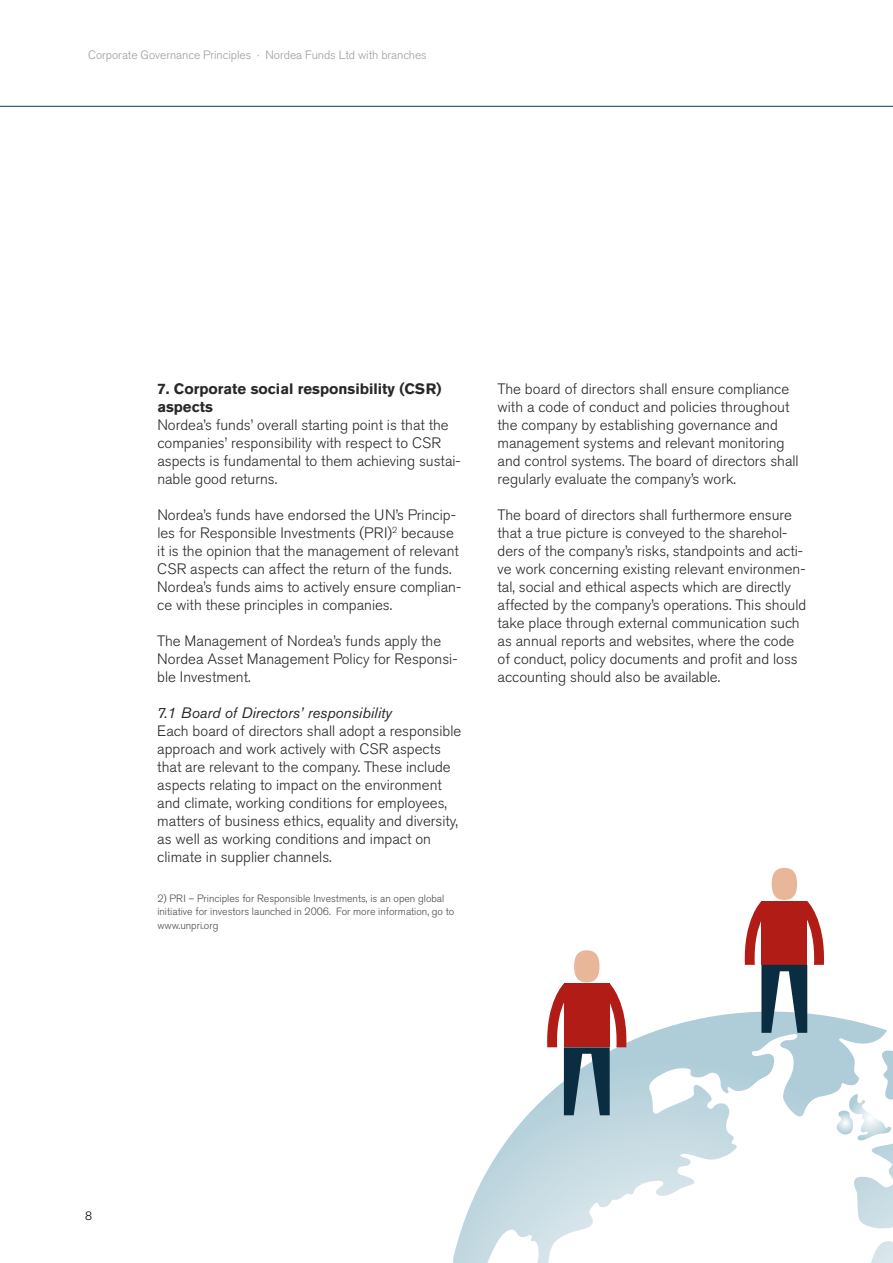
<style>
.page{position:relative;width:893px;height:1263px;background:#fff}
.page>*{position:absolute;margin:0;border:0;box-sizing:border-box;transform-origin:0 0}
.t1{font:300 15px/18px "Akzidenz Grotesk BE";color:#282827}
.t2{font:700 15px/18px "Akzidenz Grotesk BE";color:#282827}
.t3{font:italic 15px "Akzidenz Grotesk BE";color:#282827}
.t4{font:300 12px "Akzidenz Grotesk BE";letter-spacing:-.005em;color:#9d9d9c}
.t5{font:300 12px "Akzidenz Grotesk BE";color:#000}
.t6{font:300 10.5px/13.5px "Akzidenz Grotesk BE";color:#4a4a49}
</style>
<div class="page">
<hr style="left:0;top:106px;width:893px;height:1px;background:#003a63">
<svg style="left:453px;top:1012px;width:434px;height:251px"></svg>
<svg style="left:837px;top:1050px;width:56px;height:213px"></svg>
<div style="left:772px;top:868px;width:25px;height:32px;background:#e8b699;border-radius:50%"></div>
<svg style="left:743px;top:901px;width:83px;height:132px"></svg>
<div style="left:574px;top:950px;width:25px;height:32px;background:#e8b699;border-radius:50%"></div>
<svg style="left:545px;top:983px;width:83px;height:132px"></svg>
<p class="t4" style="left:88px;top:48px;width:340px">Corporate Governance Principles · Nordea Funds Ltd with branches</p>
<p class="t2" style="left:157px;top:380px;width:286px">7. Corporate social responsibility (CSR) aspects</p>
<p class="t1" style="left:157px;top:416px;width:305px">Nordea’s funds’ overall starting point is that the companies’ responsibility with respect to CSR aspects is fundamental to them achieving sustai&shy;nable good returns.</p>
<p class="t1" style="left:157px;top:506px;width:305px">Nordea’s funds have endorsed the UN’s Princip&shy;les for Responsible Investments (PRI)<sup>2</sup> because it is the opinion that the management of relevant CSR aspects can affect the return of the funds.<br>Nordea’s funds aims to actively ensure complian&shy;ce with these principles in companies.</p>
<p class="t1" style="left:157px;top:632px;width:302px">The Management of Nordea’s funds apply the<br>Nordea Asset Management Policy for Responsi&shy;ble Investment.</p>
<p class="t3" style="left:157px;top:704px;width:236px">7.1 Board of Directors’ responsibility</p>
<p class="t1" style="left:157px;top:722px;width:306px">Each board of directors shall adopt a responsible approach and work actively with CSR aspects that are relevant to the company. These include aspects relating to impact on the environment and climate, working conditions for employees, matters of business ethics, equality and diversity, as well as working conditions and impact on climate in supplier channels.</p>
<p class="t6" style="left:157px;top:891px;width:298px">2) PRI – Principles for Responsible Investments, is an open global initiative for investors launched in 2006. For more information, go to www.unpri.org</p>
<p class="t1" style="left:497px;top:380px;width:303px">The board of directors shall ensure compliance with a code of conduct and policies throughout the company by establishing governance and management systems and relevant monitoring and control systems. The board of directors shall regularly evaluate the company’s work.</p>
<p class="t1" style="left:497px;top:506px;width:310px">The board of directors shall furthermore ensure that a true picture is conveyed to the sharehol&shy;ders of the company’s risks, standpoints and acti&shy;ve work concerning existing relevant environmen&shy;tal, social and ethical aspects which are directly affected by the company’s operations. This should take place through external communication such as annual reports and websites, where the code of conduct, policy documents and profit and loss accounting should also be available.</p>
<p class="t5" style="left:85px;top:1209px;width:8px">8</p>
</div>
